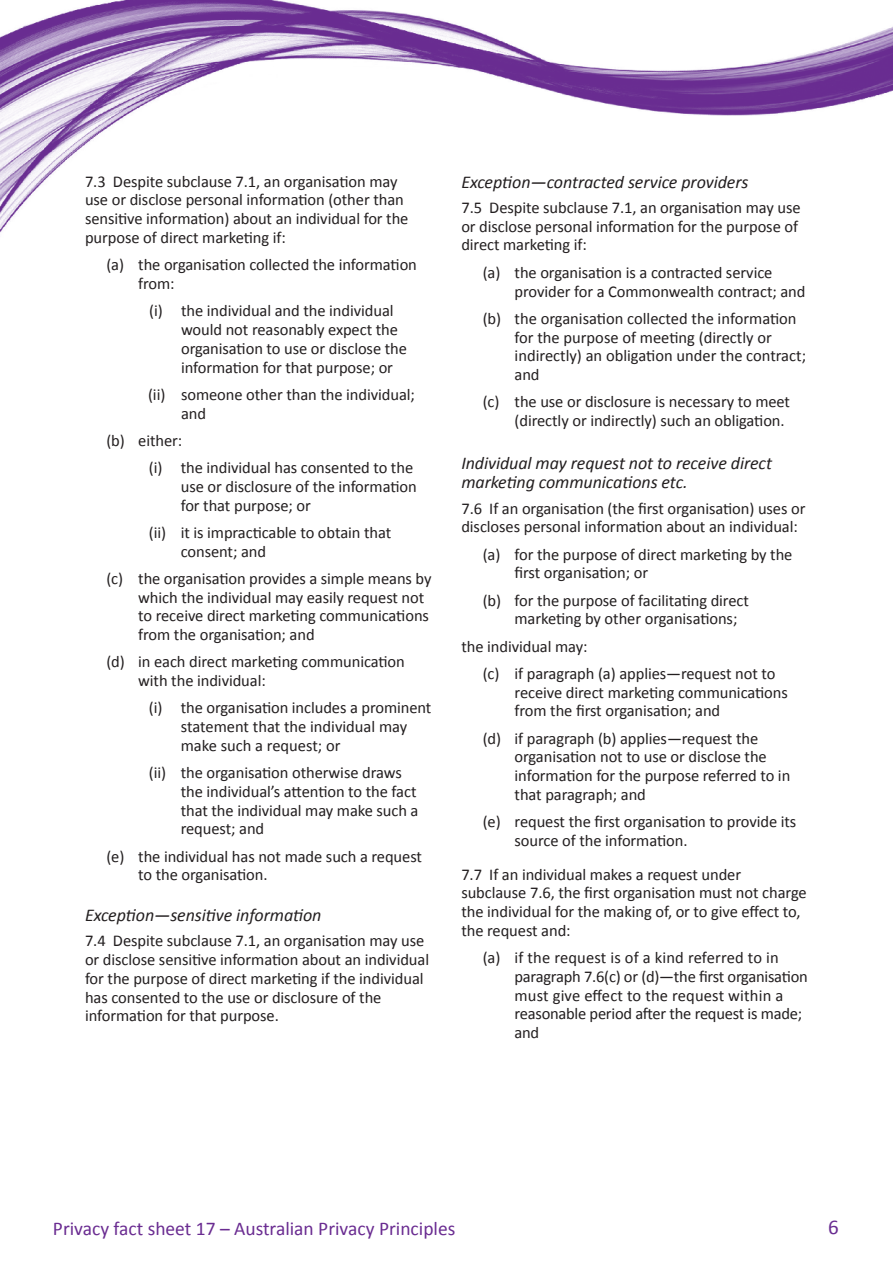
<style>
.page{position:relative;width:893px;height:1263px;background:#fff}
.page>*{position:absolute;margin:0;border:0;box-sizing:border-box;transform-origin:0 0}
.t1{font:21px "Calibri";color:#692c91}
.t2{font:19.5px "Calibri";color:#6a2c91}
.Heading_4{font:italic 18px/19.5px "Calibri";letter-spacing:-.005em;color:#231f20}
.Body_text{font:16.5px/18.8px "Calibri";letter-spacing:-.005em;color:#231f20}
</style>
<div class="page">
<img style="left:0;top:0;width:893px;height:233px">
<p class="Body_text" style="left:85px;top:172px;width:325px">7.3 Despite subclause 7.1, an organisation may use or disclose personal information (other than sensitive information) about an individual for the purpose of direct marketing if:</p>
<p class="Body_text" style="left:138px;top:255px;width:280px;text-indent:-32px">(a) the organisation collected the information from:</p>
<p class="Body_text" style="left:181px;top:301px;width:227px;text-indent:-32px">(i) the individual and the individual would not reasonably expect the organisation to use or disclose the information for that purpose; or</p>
<p class="Body_text" style="left:181px;top:385px;width:235px;text-indent:-33px">(ii) someone other than the individual; and</p>
<p class="Body_text" style="left:106px;top:431px;width:77px">(b) either:</p>
<p class="Body_text" style="left:181px;top:458px;width:237px;text-indent:-32px">(i) the individual has consented to the use or disclosure of the information for that purpose; or</p>
<p class="Body_text" style="left:181px;top:523px;width:212px;text-indent:-32px">(ii) it is impracticable to obtain that consent; and</p>
<p class="Body_text" style="left:138px;top:569px;width:295px;text-indent:-32px">(c) the organisation provides a simple means by which the individual may easily request not to receive direct marketing communications from the organisation; and</p>
<p class="Body_text" style="left:138px;top:652px;width:268px;text-indent:-32px">(d) in each direct marketing communication with the individual:</p>
<p class="Body_text" style="left:181px;top:698px;width:252px;text-indent:-32px">(i) the organisation includes a prominent statement that the individual may make such a request; or</p>
<p class="Body_text" style="left:181px;top:763px;width:239px;text-indent:-32px">(ii) the organisation otherwise draws the individual’s attention to the fact that the individual may make such a request; and</p>
<p class="Body_text" style="left:138px;top:847px;width:285px;text-indent:-32px">(e) the individual has not made such a request to the organisation.</p>
<p class="Heading_4" style="left:85px;top:905px;width:238px">Exception—sensitive information</p>
<p class="Body_text" style="left:85px;top:931px;width:346px">7.4 Despite subclause 7.1, an organisation may use or disclose sensitive information about an individual for the purpose of direct marketing if the individual has consented to the use or disclosure of the information for that purpose.</p>
<p class="Heading_4" style="left:461px;top:171px;width:289px">Exception—contracted service providers</p>
<p class="Body_text" style="left:461px;top:198px;width:341px">7.5 Despite subclause 7.1, an organisation may use or disclose personal information for the purpose of direct marketing if:</p>
<p class="Body_text" style="left:515px;top:263px;width:292px;text-indent:-32px">(a) the organisation is a contracted service provider for a Commonwealth contract; and</p>
<p class="Body_text" style="left:515px;top:309px;width:293px;text-indent:-32px">(b) the organisation collected the information for the purpose of meeting (directly or indirectly) an obligation under the contract; and</p>
<p class="Body_text" style="left:515px;top:392px;width:277px;text-indent:-32px">(c) the use or disclosure is necessary to meet (directly or indirectly) such an obligation.</p>
<p class="Heading_4" style="left:461px;top:452px;width:312px">Individual may request not to receive direct marketing communications etc.</p>
<p class="Body_text" style="left:461px;top:499px;width:346px">7.6 If an organisation (the first organisation) uses or discloses personal information about an individual:</p>
<p class="Body_text" style="left:515px;top:545px;width:279px;text-indent:-32px">(a) for the purpose of direct marketing by the first organisation; or</p>
<p class="Body_text" style="left:515px;top:591px;width:236px;text-indent:-32px">(b) for the purpose of facilitating direct marketing by other organisations;</p>
<p class="Body_text" style="left:461px;top:637px;width:128px">the individual may:</p>
<p class="Body_text" style="left:515px;top:664px;width:275px;text-indent:-32px">(c) if paragraph (a) applies—request not to receive direct marketing communications from the first organisation; and</p>
<p class="Body_text" style="left:515px;top:729px;width:277px;text-indent:-32px">(d) if paragraph (b) applies—request the organisation not to use or disclose the information for the purpose referred to in that paragraph; and</p>
<p class="Body_text" style="left:515px;top:812px;width:283px;text-indent:-32px">(e) request the first organisation to provide its source of the information.</p>
<p class="Body_text" style="left:461px;top:865px;width:347px">7.7 If an individual makes a request under subclause 7.6, the first organisation must not charge the individual for the making of, or to give effect to, the request and:</p>
<p class="Body_text" style="left:515px;top:948px;width:295px;text-indent:-32px">(a) if the request is of a kind referred to in paragraph 7.6(c) or (d)—the first organisation must give effect to the request within a reasonable period after the request is made; and</p>
<p class="t2" style="left:53px;top:1216px;width:404px">Privacy fact sheet 17 – Australian Privacy Principles</p>
<p class="t1" style="left:828px;top:1214px;width:12px">6</p>
</div>
